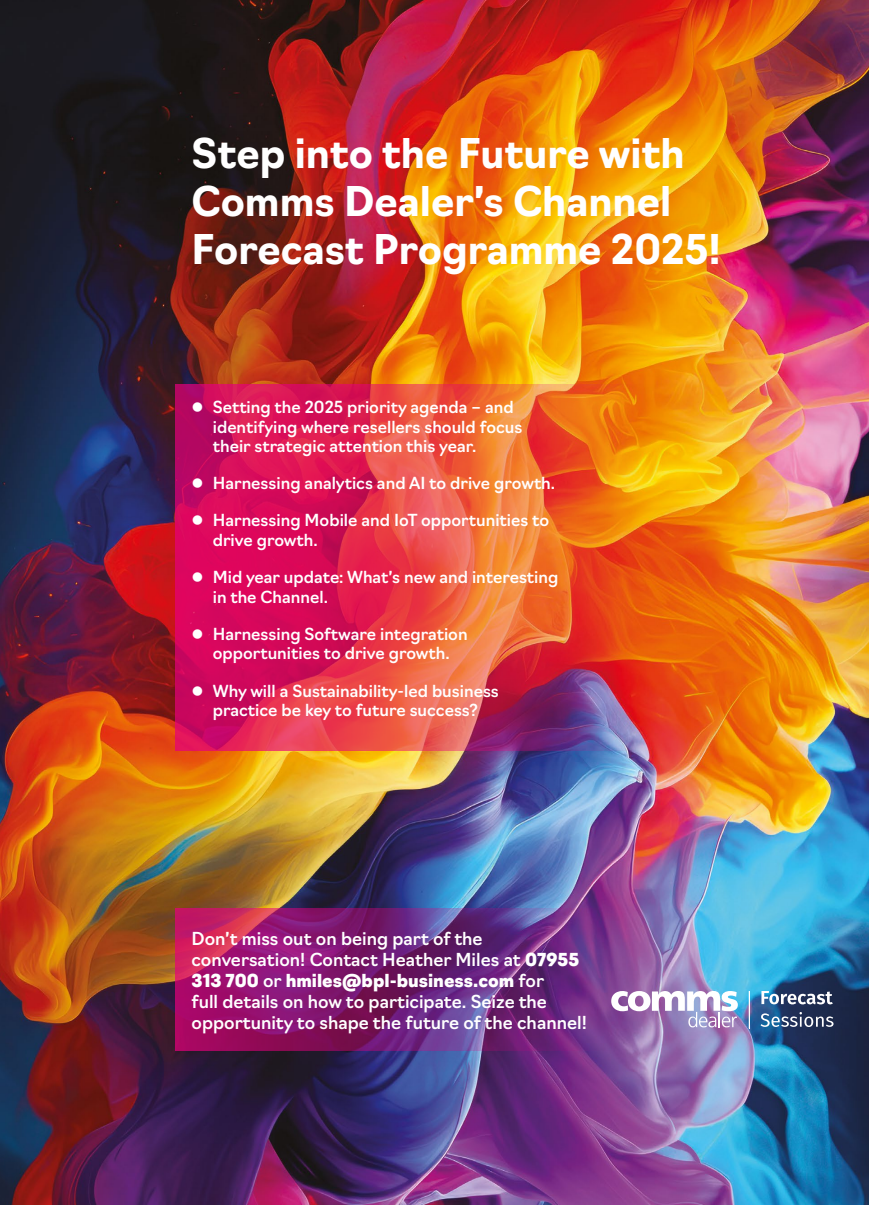
<style>
.page{position:relative;width:869px;height:1205px;background:#fff}
.page>*{position:absolute;margin:0;border:0;box-sizing:border-box;transform-origin:0 0}
.t1{font:700 40px/48px "Navigo";color:#fff}
.t2{font:500 17.5px/21px "Navigo";color:#fff}
.t3{font:500 16.25px/19.5px "Navigo";color:#fff}
.s1{font-weight:900}
</style>
<div class="page">
<img style="left:0;top:0;width:868px;height:1205px">
<img style="left:175px;top:384px;width:693px;height:366px">
<img style="left:175px;top:908px;width:693px;height:142px">
<svg style="left:611px;top:991px;width:126px;height:36px"></svg>
<hr style="left:748px;top:991px;width:1px;height:37px;background:#fff">
<svg style="left:761px;top:991px;width:71px;height:13px"></svg>
<svg style="left:760px;top:1012px;width:73px;height:15px"></svg>
<svg style="left:203px;top:489px;width:17px;height:1px"></svg>
<svg style="left:203px;top:526px;width:17px;height:1px"></svg>
<svg style="left:203px;top:583px;width:17px;height:1px"></svg>
<svg style="left:203px;top:640px;width:17px;height:1px"></svg>
<svg style="left:203px;top:696px;width:17px;height:1px"></svg>
<h1 class="t1" style="left:191px;top:126px;width:530px">Step into the Future with<br>Comms Dealer’s Channel<br>Forecast Programme 2025!</h1>
<p class="t3" style="left:213px;top:396px;width:311px;text-indent:-21px">● Setting the 2025 priority agenda – and identifying where resellers should focus their strategic attention this year.</p>
<p class="t3" style="left:191px;top:472px;width:365px">● Harnessing analytics and AI to drive growth.</p>
<p class="t3" style="left:213px;top:509px;width:338px;text-indent:-21px">● Harnessing Mobile and IoT opportunities to drive growth.</p>
<p class="t3" style="left:213px;top:566px;width:347px;text-indent:-21px">● Mid year update: What’s new and interesting in the Channel.</p>
<p class="t3" style="left:191px;top:623px;width:277px;text-align:center">● Harnessing Software integration opportunities to drive growth.</p>
<p class="t3" style="left:191px;top:679px;width:309px;text-align:center">● Why will a Sustainability-led business practice be key to future success?</p>
<p class="t2" style="left:191px;top:927px;width:396px">Don’t miss out on being part of the conversation! Contact Heather Miles at <span class="s1">07955<br>313 700</span> or <span class="s1">hmiles@bpl-business.com</span> for<br>full details on how to participate. Seize the opportunity to shape the future of the channel!</p>
</div>
